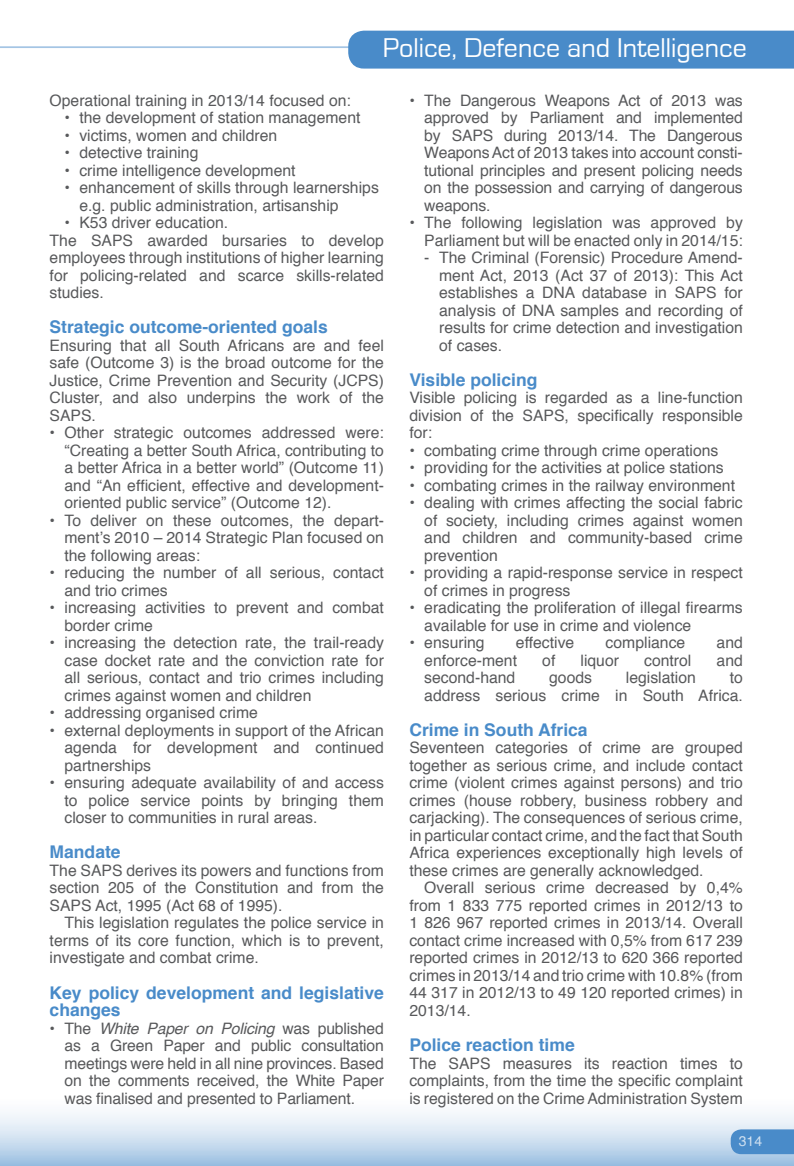
<style>
.page{position:relative;width:794px;height:1166px;background:#fff}
.page>*{position:absolute;margin:0;border:0;box-sizing:border-box;transform-origin:0 0}
.t1{font:28px "Eurostile";color:#fff}
.t2{font:700 17.5px/17.5px "Helvetica";color:#498bc9}
.t3{font:15.75px/17.5px "Helvetica";color:#58595b;text-align:justify}
.t4{font:14px "Helvetica";color:#fff}
.s1{font-style:italic}
</style>
<div class="page">
<div style="left:348px;top:31px;width:446px;height:38px;background:#498bc9"></div>
<hr style="left:0;top:46px;width:362px;height:2px;background:#498bc9">
<div style="left:0;top:1089px;width:794px;height:77px;background:linear-gradient(to bottom,#fff,#a0c2e2)"></div>
<h1 class="t1" style="left:383px;top:33px;width:365px">Police, Defence and Intelligence</h1>
<h1 class="t1" style="left:532px;top:36px;width:194px">Arts and Culture</h1>
<p class="t3" style="left:50px;top:92px;width:303px">Operational training in 2013/14 focused on:</p>
<p class="t3" style="left:64px;top:110px;width:297px">• the development of station management</p>
<p class="t3" style="left:64px;top:127px;width:214px">• victims, women and children</p>
<p class="t3" style="left:64px;top:144px;width:135px">• detective training</p>
<p class="t3" style="left:64px;top:162px;width:233px">• crime intelligence development</p>
<p class="t3" style="left:79px;top:179px;width:301px;text-indent:-15px">• enhancement of skills through learnerships e.g. public administration, artisanship</p>
<p class="t3" style="left:50px;top:214px;width:336px;text-align:left;text-indent:15px">• K53 driver education.<br>The SAPS awarded bursaries to develop employees through institutions of higher learning for policing-related and scarce skills-related studies.</p>
<p class="t2" style="left:50px;top:319px;width:280px">Strategic outcome-oriented goals</p>
<p class="t3" style="left:50px;top:337px;width:336px">Ensuring that all South Africans are and feel safe (Outcome 3) is the broad outcome for the Justice, Crime Prevention and Security (JCPS)<br>Cluster, and also underpins the work of the SAPS.</p>
<p class="t3" style="left:64px;top:424px;width:321px;text-indent:-15px">• Other strategic outcomes addressed were: “Creating a better South Africa, contributing to a better Africa in a better world” (Outcome 11) and “An efficient, effective and development&shy;oriented public service” (Outcome 12).</p>
<p class="t3" style="left:64px;top:512px;width:321px;text-indent:-15px">• To deliver on these outcomes, the depart&shy;ment’s 2010 – 2014 Strategic Plan focused on the following areas:</p>
<p class="t3" style="left:64px;top:564px;width:321px;text-indent:-15px">• reducing the number of all serious, contact and trio crimes</p>
<p class="t3" style="left:64px;top:599px;width:321px;text-indent:-15px">• increasing activities to prevent and combat border crime</p>
<p class="t3" style="left:64px;top:634px;width:321px;text-indent:-15px">• increasing the detection rate, the trail-ready case docket rate and the conviction rate for all serious, contact and trio crimes including crimes against women and children</p>
<p class="t3" style="left:50px;top:704px;width:210px">• addressing organised crime</p>
<p class="t3" style="left:64px;top:722px;width:321px;text-indent:-15px">• external deployments in support of the African agenda for development and continued partnerships</p>
<p class="t3" style="left:64px;top:774px;width:321px;text-indent:-15px">• ensuring adequate availability of and access to police service points by bringing them closer to communities in rural areas.</p>
<p class="t2" style="left:50px;top:844px;width:72px">Mandate</p>
<p class="t3" style="left:50px;top:862px;width:336px">The SAPS derives its powers and functions from section 205 of the Constitution and from the SAPS Act, 1995 (Act 68 of 1995).</p>
<p class="t3" style="left:50px;top:914px;width:336px;text-indent:15px">This legislation regulates the police service in terms of its core function, which is to prevent, investigate and combat crime.</p>
<p class="t2" style="left:50px;top:984px;width:336px">Key policy development and legislative changes</p>
<p class="t3" style="left:64px;top:1020px;width:321px;text-indent:-15px">• The <span class="s1">White Paper on Policing</span> was published as a Green Paper and public consultation meetings were held in all nine provinces. Based on the comments received, the White Paper was finalised and presented to Parliament.</p>
<p class="t3" style="left:424px;top:92px;width:320px;text-indent:-15px">• The Dangerous Weapons Act of 2013 was approved by Parliament and implemented by SAPS during 2013/14. The Dangerous Weapons Act of 2013 takes into account consti&shy;tutional principles and present policing needs on the possession and carrying of dangerous weapons.</p>
<p class="t3" style="left:409px;top:214px;width:335px;text-align:right">• The following legislation was approved by<br>Parliament but will be enacted only in 2014/15:</p>
<p class="t3" style="left:439px;top:249px;width:305px;text-indent:-15px">- The Criminal (Forensic) Procedure Amend&shy;ment Act, 2013 (Act 37 of 2013): This Act establishes a DNA database in SAPS for analysis of DNA samples and recording of results for crime detection and investigation of cases.</p>
<p class="t2" style="left:409px;top:371px;width:130px">Visible policing</p>
<p class="t3" style="left:409px;top:390px;width:335px">Visible policing is regarded as a line-function division of the SAPS, specifically responsible for:</p>
<p class="t3" style="left:409px;top:442px;width:310px">• combating crime through crime operations</p>
<p class="t3" style="left:409px;top:459px;width:316px">• providing for the activities at police stations</p>
<p class="t3" style="left:409px;top:477px;width:327px">• combating crimes in the railway environment</p>
<p class="t3" style="left:424px;top:494px;width:320px;text-indent:-15px">• dealing with crimes affecting the social fabric of society, including crimes against women and children and community-based crime prevention</p>
<p class="t3" style="left:424px;top:564px;width:320px;text-indent:-15px">• providing a rapid-response service in respect of crimes in progress</p>
<p class="t3" style="left:424px;top:599px;width:320px;text-indent:-15px">• eradicating the proliferation of illegal firearms available for use in crime and violence</p>
<p class="t3" style="left:409px;top:634px;width:77px">• ensuring</p>
<p class="t3" style="left:516px;top:634px;width:60px">effective</p>
<p class="t3" style="left:605px;top:634px;width:81px">compliance</p>
<p class="t3" style="left:716px;top:634px;width:28px">and</p>
<p class="t3" style="left:424px;top:652px;width:94px">enforce-ment</p>
<p class="t3" style="left:542px;top:652px;width:15px">of</p>
<p class="t3" style="left:580px;top:652px;width:40px">liquor</p>
<p class="t3" style="left:644px;top:652px;width:49px">control</p>
<p class="t3" style="left:716px;top:652px;width:28px">and</p>
<p class="t3" style="left:424px;top:669px;width:93px">second-hand</p>
<p class="t3" style="left:549px;top:669px;width:44px">goods</p>
<p class="t3" style="left:626px;top:669px;width:72px">legislation</p>
<p class="t3" style="left:424px;top:669px;width:320px;text-align:right">to<br>address serious crime in South Africa.</p>
<p class="t2" style="left:409px;top:721px;width:180px">Crime in South Africa</p>
<p class="t3" style="left:409px;top:740px;width:335px">Seventeen categories of crime are grouped together as serious crime, and include contact crime (violent crimes against persons) and trio crimes (house robbery, business robbery and carjacking). The consequences of serious crime, in particular contact crime, and the fact that South Africa experiences exceptionally high levels of these crimes are generally acknowledged.</p>
<p class="t3" style="left:409px;top:879px;width:335px;text-indent:15px">Overall serious crime decreased by 0,4% from 1 833 775 reported crimes in 2012/13 to 1 826 967 reported crimes in 2013/14. Overall contact crime increased with 0,5% from 617 239 reported crimes in 2012/13 to 620 366 reported crimes in 2013/14 and trio crime with 10.8% (from 44 317 in 2012/13 to 49 120 reported crimes) in 2013/14.</p>
<p class="t2" style="left:409px;top:1036px;width:167px">Police reaction time</p>
<p class="t3" style="left:409px;top:1055px;width:335px">The SAPS measures its reaction times to complaints, from the time the specific complaint is registered on the Crime Administration System</p>
<p class="t4" style="left:738px;top:1130px;width:25px">314</p>
</div>
